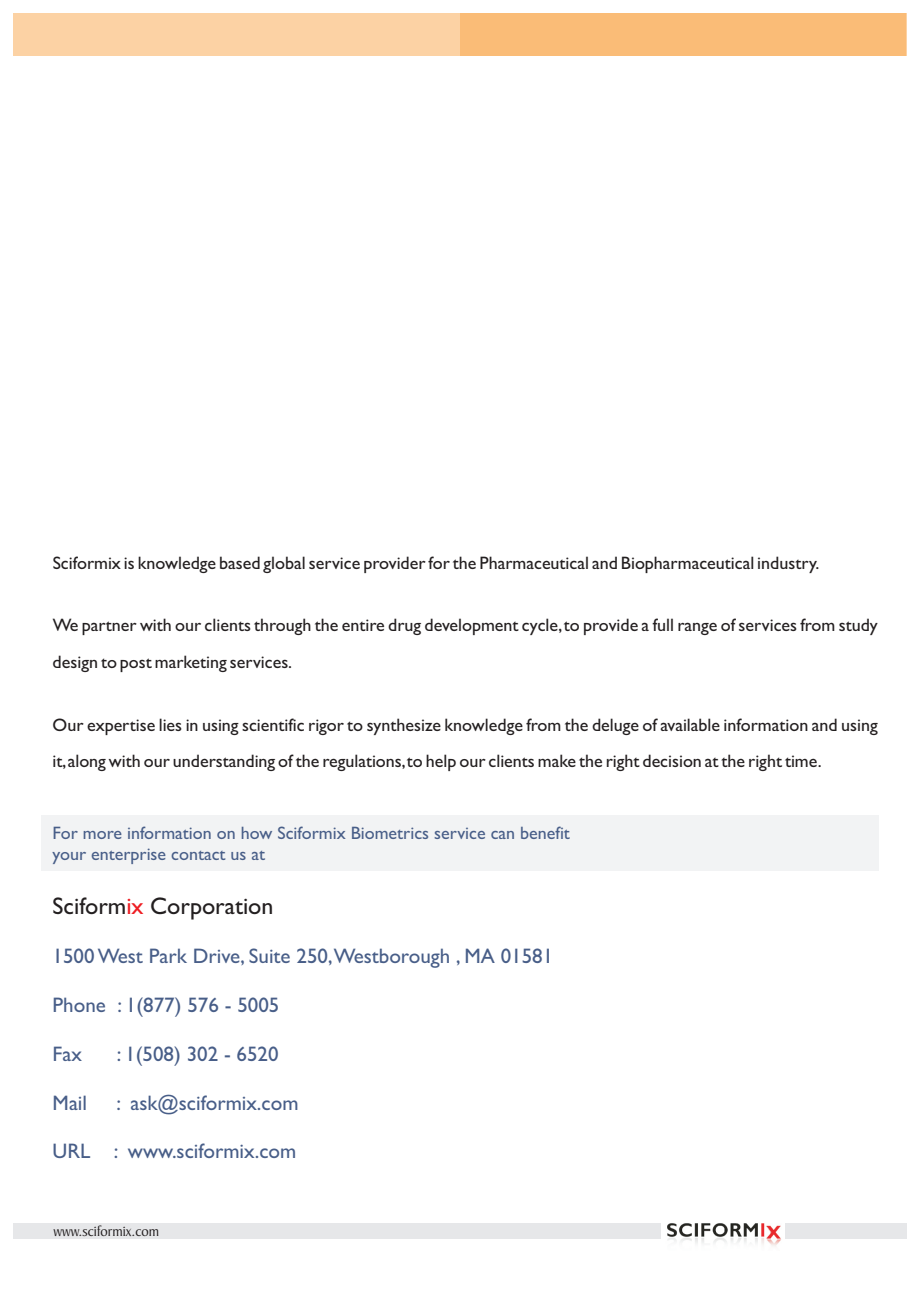
<style>
.page{position:relative;width:920px;height:1290px;background:#fff}
.page>*{position:absolute;margin:0;border:0;box-sizing:border-box;transform-origin:0 0}
.t1{font:24px "Gill Sans";color:#231f20}
.t2{font:21px "Gill Sans";color:#485e88}
.t3{font:18px/36.6px "Gill Sans";color:#231f20}
.t4{font:18px/20.9px "Gill Sans";color:#485e88}
.t5{font:15px "Baker Signet BT";color:#231f20}
.s1{color:#ee1d23}
</style>
<div class="page">
<div style="left:41px;top:816px;width:838px;height:55px;background:#f2f3f4"></div>
<div style="left:14px;top:1223px;width:647px;height:15px;background:#e6e7e9"></div>
<div style="left:785px;top:1223px;width:121px;height:15px;background:#e6e7e9"></div>
<img style="left:667px;top:1223px;width:114px;height:24px">
<div style="left:14px;top:14px;width:892px;height:42px;background:#fcd2a4"></div>
<div style="left:460px;top:14px;width:446px;height:42px;background:#fabc77"></div>
<p class="t3" style="left:53px;top:546px;width:768px">Sciformix is knowledge based global service provider for the Pharmaceutical and Biopharmaceutical industry.</p>
<p class="t3" style="left:53px;top:609px;width:827px">We partner with our clients through the entire drug development cycle,to provide a full range of services from study design to post marketing services.</p>
<p class="t3" style="left:53px;top:708px;width:827px">Our expertise lies in using scientific rigor to synthesize knowledge from the deluge of available information and using it,along with our understanding of the regulations,to help our clients make the right decision at the right time.</p>
<p class="t4" style="left:53px;top:824px;width:519px">For more information on how Sciformix Biometrics service can benefit your enterprise contact us at</p>
<h1 class="t1" style="left:53px;top:897px;width:222px">Sciform<span class="s1">ix</span> Corporation</h1>
<p class="t2" style="left:53px;top:949px;width:502px">1500 West Park Drive, Suite 250,Westborough , MA 01581</p>
<p class="t2" style="left:53px;top:998px;width:228px">Phone : 1(877) 576 - 5005</p>
<p class="t2" style="left:53px;top:1046px;width:31px">Fax</p>
<p class="t2" style="left:117px;top:1046px;width:163px">: 1(508) 302 - 6520</p>
<p class="t2" style="left:53px;top:1095px;width:36px">Mail</p>
<p class="t2" style="left:116px;top:1095px;width:184px">: ask@sciformix.com</p>
<p class="t2" style="left:53px;top:1144px;width:245px">URL : www.sciformix.com</p>
<p class="t5" style="left:54px;top:1224px;width:107px">www.sciformix.com</p>
</div>
